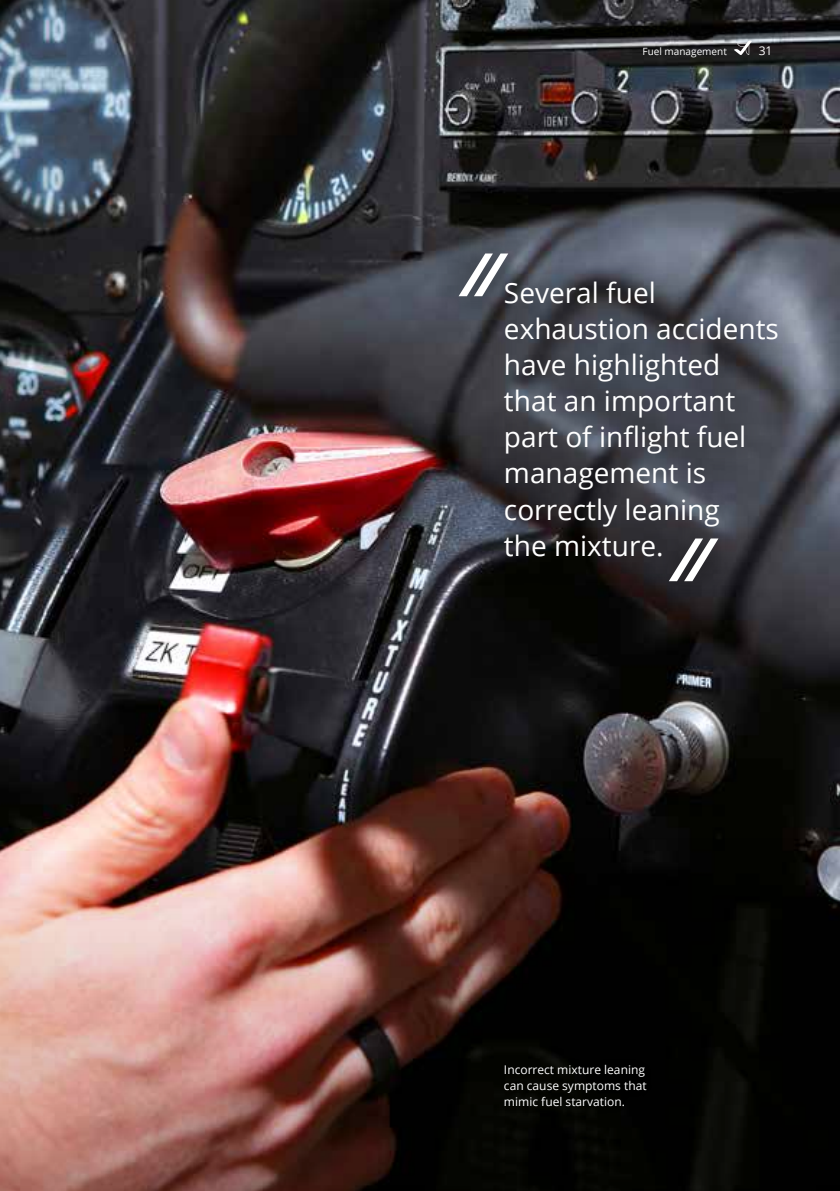
<style>
.page{position:relative;width:840px;height:1191px;background:#fff}
.page>*{position:absolute;margin:0;border:0;box-sizing:border-box;transform-origin:0 0}
.t1{font:28px/36px "Open Sans";color:#fff}
.Captions{font:12px/16px "Open Sans";color:#fff}
.t2{font:10px "Open Sans";color:#fff}
</style>
<div class="page">
<img style="left:0;top:0;width:839px;height:832px">
<img style="left:0;top:832px;width:839px;height:359px">
<div style="left:493px;top:1054px;width:163px;height:63px;background:#000"></div>
<div style="left:430px;top:223px;width:376px;height:389px;background:#000;opacity:.75"></div>
<svg style="left:668px;top:538px;width:50px;height:43px"></svg>
<svg style="left:458px;top:253px;width:50px;height:43px"></svg>
<svg style="left:733px;top:40px;width:18px;height:15px"></svg>
<p class="t2" style="left:642px;top:44px;width:86px">Fuel management</p>
<p class="Captions" style="left:758px;top:42px;width:15px">31</p>
<p class="t1" style="left:503px;top:274px;width:276px">Several fuel exhaustion accidents have highlighted that an important part of inflight fuel management is correctly leaning<br>the mixture.</p>
<p class="Captions" style="left:503px;top:1061px;width:144px">Incorrect mixture leaning can cause symptoms that mimic fuel starvation.</p>
</div>
